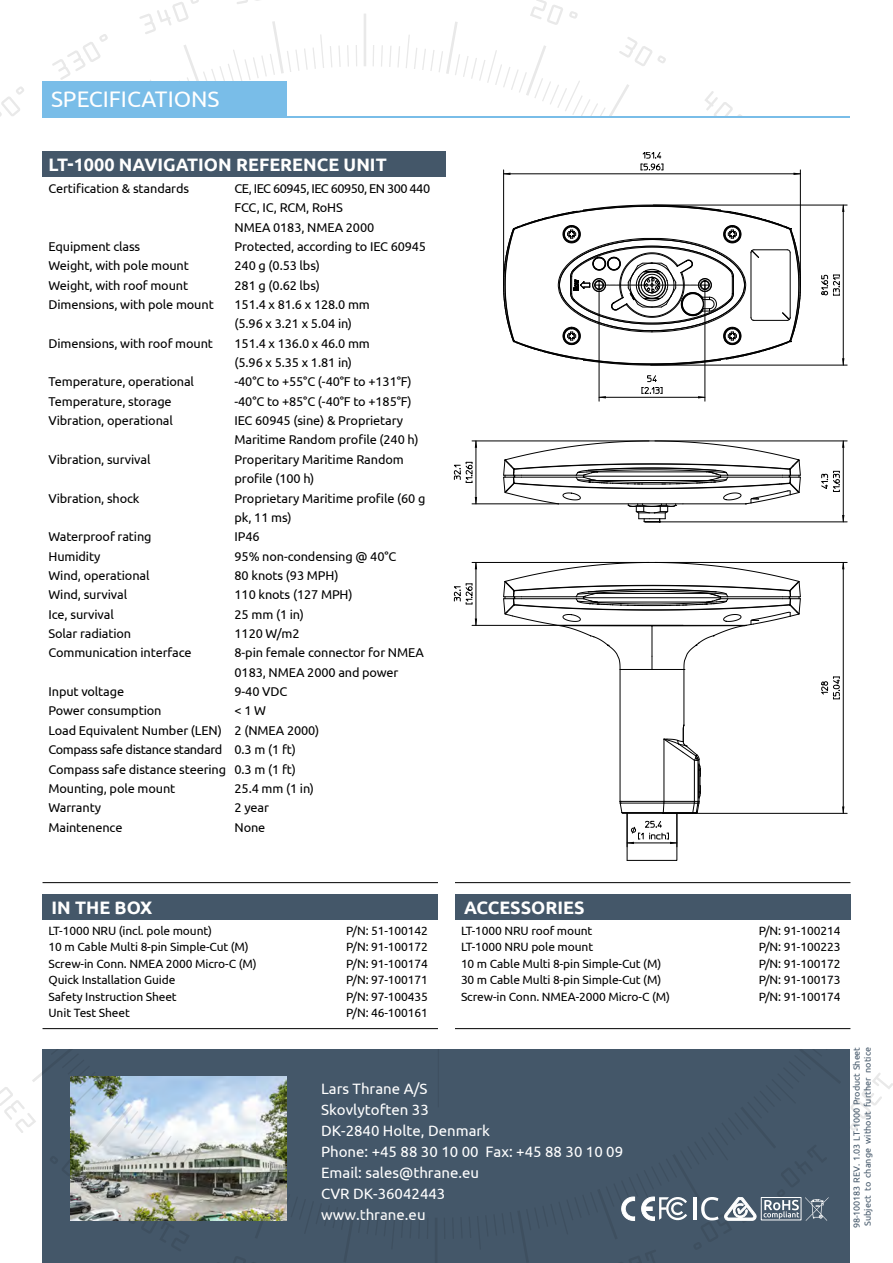
<style>
.page{position:relative;width:893px;height:1263px;background:#fff}
.page>*{position:absolute;margin:0;border:0;box-sizing:border-box;transform-origin:0 0}
.t1{font:22.5px "Ubuntu";color:#fff}
.t2{font:700 18px "Ubuntu";color:#fff}
.t3{font:15px/21px "Ubuntu";color:#fff}
.t4{font:12.75px/19.4px "Ubuntu";letter-spacing:-.01em;color:#000}
.t5{font:12px "Ubuntu";letter-spacing:-.01em;color:#000}
.t6{font:9px/10.8px "Ubuntu";letter-spacing:.01em;color:#445769}
</style>
<div class="page">
<svg style="left:356px;top:45px;width:1px;height:21px"></svg>
<svg style="left:347px;top:45px;width:2px;height:22px"></svg>
<svg style="left:338px;top:46px;width:3px;height:21px"></svg>
<svg style="left:330px;top:46px;width:2px;height:21px"></svg>
<svg style="left:389px;top:46px;width:11px;height:21px"></svg>
<svg style="left:381px;top:45px;width:2px;height:22px"></svg>
<svg style="left:373px;top:45px;width:1px;height:21px"></svg>
<hr style="left:364px;top:14px;width:2px;height:52px;background:#000">
<svg style="left:52px;top:0;width:272px;height:117px"></svg>
<svg style="left:0;top:86px;width:24px;height:31px"></svg>
<svg style="left:704px;top:91px;width:41px;height:26px"></svg>
<svg style="left:406px;top:0;width:260px;height:117px"></svg>
<hr style="left:43px;top:117px;width:807px;height:1px;background:#79bde8">
<div style="left:43px;top:82px;width:244px;height:35px;background:#79bde8"></div>
<div style="left:43px;top:1049px;width:807px;height:214px;background:#445769"></div>
<hr style="left:435px;top:1218px;width:2px;height:45px;background:#000">
<hr style="left:438px;top:1049px;width:1px;height:58px;background:#000">
<img style="left:0;top:1049px;width:287px;height:214px">
<svg style="left:850px;top:1073px;width:43px;height:58px"></svg>
<div style="left:43px;top:894px;width:395px;height:25px;background:#445769"></div>
<div style="left:455px;top:894px;width:395px;height:25px;background:#445769"></div>
<hr style="left:476px;top:441px;width:1px;height:63px;background:#000">
<hr style="left:472px;top:441px;width:177px;height:1px;background:#000">
<hr style="left:472px;top:504px;width:86px;height:1px;background:#000">
<svg style="left:475px;top:497px;width:2px;height:7px"></svg>
<svg style="left:475px;top:441px;width:2px;height:7px"></svg>
<svg style="left:453px;top:462px;width:20px;height:21px"></svg>
<hr style="left:843px;top:441px;width:1px;height:81px;background:#000">
<hr style="left:645px;top:522px;width:202px;height:1px;background:#000">
<hr style="left:655px;top:441px;width:192px;height:1px;background:#000">
<svg style="left:821px;top:471px;width:19px;height:21px"></svg>
<svg style="left:503px;top:440px;width:298px;height:83px"></svg>
<hr style="left:504px;top:174px;width:296px;height:1px;background:#000">
<hr style="left:503px;top:170px;width:1px;height:115px;background:#000">
<hr style="left:800px;top:170px;width:1px;height:115px;background:#000">
<svg style="left:793px;top:173px;width:7px;height:2px"></svg>
<svg style="left:504px;top:173px;width:6px;height:2px"></svg>
<svg style="left:641px;top:152px;width:23px;height:19px"></svg>
<hr style="left:843px;top:205px;width:1px;height:160px;background:#000">
<hr style="left:653px;top:205px;width:194px;height:1px;background:#000">
<hr style="left:651px;top:365px;width:196px;height:1px;background:#000">
<svg style="left:821px;top:275px;width:19px;height:21px"></svg>
<hr style="left:599px;top:397px;width:106px;height:1px;background:#000">
<hr style="left:705px;top:285px;width:1px;height:116px;background:#000">
<hr style="left:599px;top:285px;width:1px;height:116px;background:#000">
<svg style="left:642px;top:375px;width:21px;height:19px"></svg>
<svg style="left:503px;top:205px;width:298px;height:161px"></svg>
<hr style="left:843px;top:562px;width:1px;height:251px;background:#000">
<hr style="left:663px;top:813px;width:184px;height:1px;background:#000">
<hr style="left:655px;top:562px;width:192px;height:1px;background:#000">
<svg style="left:821px;top:677px;width:19px;height:23px"></svg>
<hr style="left:476px;top:562px;width:1px;height:63px;background:#000">
<hr style="left:472px;top:562px;width:177px;height:1px;background:#000">
<hr style="left:472px;top:625px;width:211px;height:1px;background:#000">
<svg style="left:475px;top:618px;width:2px;height:7px"></svg>
<svg style="left:453px;top:584px;width:20px;height:21px"></svg>
<hr style="left:620px;top:669px;width:1px;height:132px;background:#000">
<hr style="left:684px;top:669px;width:1px;height:56px;background:#000">
<svg style="left:620px;top:724px;width:81px;height:137px"></svg>
<svg style="left:503px;top:562px;width:298px;height:108px"></svg>
<div style="left:43px;top:151px;width:403px;height:26px;background:#445769"></div>
<hr style="left:455px;top:882px;width:395px;height:1px;background:#000">
<hr style="left:43px;top:882px;width:395px;height:1px;background:#000">
<hr style="left:455px;top:1028px;width:395px;height:1px;background:#000">
<hr style="left:43px;top:1028px;width:395px;height:1px;background:#000">
<svg style="left:621px;top:1196px;width:208px;height:25px"></svg>
<h1 class="t1" style="left:51px;top:85px;width:170px">SPECIFICATIONS</h1>
<h2 class="t2" style="left:49px;top:154px;width:340px">LT-1000 NAVIGATION REFERENCE UNIT</h2>
<p class="t4" style="left:49px;top:178px;width:142px">Certification &amp; standards</p>
<p class="t4" style="left:235px;top:178px;width:197px">CE, IEC 60945, IEC 60950, EN 300 440<br>FCC, IC, RCM, RoHS<br>NMEA 0183, NMEA 2000</p>
<p class="t4" style="left:49px;top:236px;width:93px">Equipment class</p>
<p class="t4" style="left:235px;top:236px;width:193px">Protected, according to IEC 60945</p>
<p class="t4" style="left:49px;top:256px;width:142px">Weight, with pole mount</p>
<p class="t4" style="left:235px;top:256px;width:87px">240 g (0.53 lbs)</p>
<p class="t4" style="left:49px;top:275px;width:141px">Weight, with roof mount</p>
<p class="t4" style="left:235px;top:275px;width:87px">281 g (0.62 lbs)</p>
<p class="t4" style="left:49px;top:294px;width:167px">Dimensions, with pole mount</p>
<p class="t4" style="left:235px;top:294px;width:137px">151.4 x 81.6 x 128.0 mm (5.96 x 3.21 x 5.04 in)</p>
<p class="t4" style="left:49px;top:333px;width:166px">Dimensions, with roof mount</p>
<p class="t4" style="left:235px;top:333px;width:137px">151.4 x 136.0 x 46.0 mm (5.96 x 5.35 x 1.81 in)</p>
<p class="t4" style="left:49px;top:372px;width:147px">Temperature, operational</p>
<p class="t4" style="left:235px;top:372px;width:179px">-40°C to +55°C (-40°F to +131°F)</p>
<p class="t4" style="left:49px;top:391px;width:125px">Temperature, storage</p>
<p class="t4" style="left:235px;top:391px;width:179px">-40°C to +85°C (-40°F to +185°F)</p>
<p class="t4" style="left:49px;top:410px;width:126px">Vibration, operational</p>
<p class="t4" style="left:235px;top:410px;width:186px">IEC 60945 (sine) &amp; Proprietary<br>Maritime Random profile (240 h)</p>
<p class="t4" style="left:49px;top:449px;width:104px">Vibration, survival</p>
<p class="t4" style="left:235px;top:449px;width:171px">Properitary Maritime Random profile (100 h)</p>
<p class="t4" style="left:49px;top:488px;width:93px">Vibration, shock</p>
<p class="t4" style="left:235px;top:488px;width:192px">Proprietary Maritime profile (60 g pk, 11 ms)</p>
<p class="t4" style="left:49px;top:527px;width:105px">Waterproof rating</p>
<p class="t4" style="left:235px;top:527px;width:27px">IP46</p>
<p class="t4" style="left:49px;top:546px;width:53px">Humidity</p>
<p class="t4" style="left:235px;top:546px;width:163px">95% non-condensing @ 40°C</p>
<p class="t4" style="left:49px;top:565px;width:103px">Wind, operational</p>
<p class="t4" style="left:235px;top:565px;width:105px">80 knots (93 MPH)</p>
<p class="t4" style="left:49px;top:585px;width:80px">Wind, survival</p>
<p class="t4" style="left:235px;top:585px;width:120px">110 knots (127 MPH)</p>
<p class="t4" style="left:49px;top:604px;width:67px">Ice, survival</p>
<p class="t4" style="left:235px;top:604px;width:71px">25 mm (1 in)</p>
<p class="t4" style="left:49px;top:623px;width:84px">Solar radiation</p>
<p class="t4" style="left:235px;top:623px;width:66px">1120 W/m2</p>
<p class="t4" style="left:49px;top:643px;width:145px">Communication interface</p>
<p class="t4" style="left:235px;top:643px;width:191px">8-pin female connector for NMEA<br>0183, NMEA 2000 and power</p>
<p class="t4" style="left:49px;top:681px;width:77px">Input voltage</p>
<p class="t4" style="left:235px;top:681px;width:54px">9-40 VDC</p>
<p class="t4" style="left:49px;top:701px;width:114px">Power consumption</p>
<p class="t4" style="left:49px;top:701px;width:272px;text-indent:186px">&lt; 1 W<br>Load Equivalent Number (LEN) 2 (NMEA 2000)<br>Compass safe distance standard 0.3 m (1 ft)<br>Compass safe distance steering 0.3 m (1 ft)<br>Mounting, pole mount</p>
<p class="t4" style="left:235px;top:778px;width:81px">25.4 mm (1 in)</p>
<p class="t4" style="left:49px;top:798px;width:54px">Warranty</p>
<p class="t4" style="left:235px;top:798px;width:36px">2 year</p>
<p class="t4" style="left:49px;top:817px;width:75px">Maintenence</p>
<p class="t4" style="left:235px;top:817px;width:32px">None</p>
<h2 class="t2" style="left:52px;top:897px;width:102px">IN THE BOX</h2>
<p class="t5" style="left:49px;top:923px;width:165px">LT-1000 NRU (incl. pole mount)</p>
<p class="t5" style="left:346px;top:923px;width:83px">P/N: 51-100142</p>
<p class="t5" style="left:49px;top:940px;width:202px">10 m Cable Multi 8-pin Simple-Cut (M)</p>
<p class="t5" style="left:346px;top:940px;width:83px">P/N: 91-100172</p>
<p class="t5" style="left:49px;top:956px;width:210px">Screw-in Conn. NMEA 2000 Micro-C (M)</p>
<p class="t5" style="left:346px;top:956px;width:83px">P/N: 91-100174</p>
<p class="t5" style="left:49px;top:973px;width:128px">Quick Installation Guide</p>
<p class="t5" style="left:346px;top:973px;width:83px">P/N: 97-100171</p>
<p class="t5" style="left:49px;top:989px;width:130px">Safety Instruction Sheet</p>
<p class="t5" style="left:346px;top:989px;width:83px">P/N: 97-100435</p>
<p class="t5" style="left:49px;top:1006px;width:83px">Unit Test Sheet</p>
<p class="t5" style="left:346px;top:1006px;width:83px">P/N: 46-100161</p>
<h2 class="t2" style="left:464px;top:897px;width:122px">ACCESSORIES</h2>
<p class="t5" style="left:461px;top:923px;width:133px">LT-1000 NRU roof mount</p>
<p class="t5" style="left:759px;top:923px;width:83px">P/N: 91-100214</p>
<p class="t5" style="left:461px;top:940px;width:134px">LT-1000 NRU pole mount</p>
<p class="t5" style="left:759px;top:940px;width:83px">P/N: 91-100223</p>
<p class="t5" style="left:461px;top:956px;width:202px">10 m Cable Multi 8-pin Simple-Cut (M)</p>
<p class="t5" style="left:759px;top:956px;width:83px">P/N: 91-100172</p>
<p class="t5" style="left:461px;top:973px;width:202px">30 m Cable Multi 8-pin Simple-Cut (M)</p>
<p class="t5" style="left:759px;top:973px;width:83px">P/N: 91-100173</p>
<p class="t5" style="left:461px;top:989px;width:210px">Screw-in Conn. NMEA-2000 Micro-C (M)</p>
<p class="t5" style="left:759px;top:989px;width:83px">P/N: 91-100174</p>
<p class="t3" style="left:321px;top:1078px;width:304px">Lars Thrane A/S<br>Skovlytoften 33<br>DK-2840 Holte, Denmark<br>Phone: +45 88 30 10 00 Fax: +45 88 30 10 09<br>Email: sales@thrane.eu<br>CVR DK-36042443<br>www.thrane.eu</p>
<p class="t6" style="left:851px;top:1228px;width:183px;rotate:-90deg">98-100183 REV. 1.03 LT-1000 Product Sheet<br>Subject to change without further notice</p>
</div>
